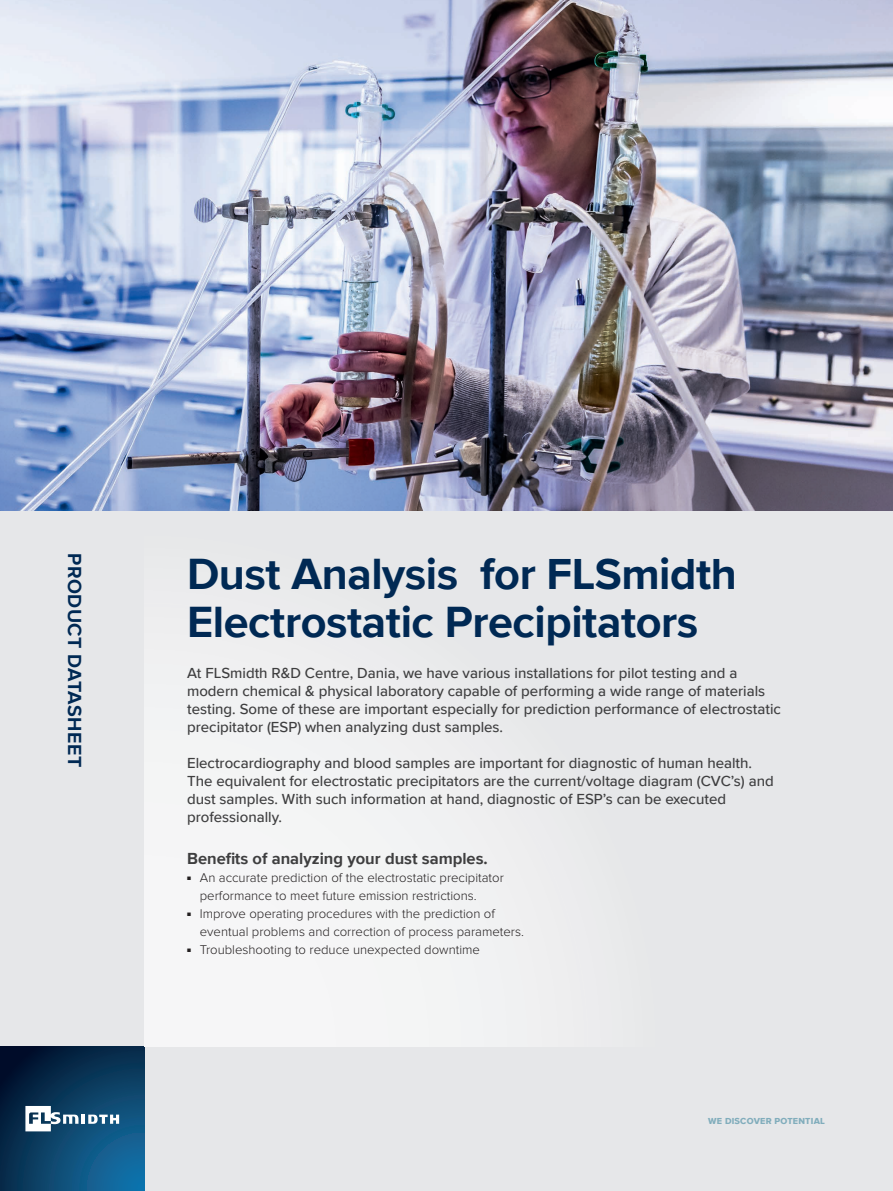
<style>
.page{position:relative;width:893px;height:1191px;background:#e6e7e9}
.page>*{position:absolute;margin:0;border:0;box-sizing:border-box;transform-origin:0 0}
.t1{font:700 45px/48px "Proxima Nova";letter-spacing:-.01em;color:#002954}
.t2{font:700 19.5px "Proxima Nova";letter-spacing:.025em;color:#002954}
.t3{font:700 16.5px "Proxima Nova";color:#3e3e3f}
.t4{font:500 15px/18px "Proxima Nova";color:#3e3e3f}
.t5{font:300 13.2px/18px "Proxima Nova";color:#231f20}
.t6{font:9px "Proxima Nova Extrabld";letter-spacing:.025em;color:#81adbc}
</style>
<div class="page">
<img style="left:0;top:0;width:893px;height:510px">
<svg style="left:0;top:1046px;width:145px;height:145px;background:#154569"></svg>
<div style="left:145px;top:684px;width:362px;height:362px;background:#f3f4f4"></div>
<h2 class="t2" style="left:89px;top:553px;width:216px;rotate:90deg">PRODUCT DATASHEET</h2>
<h1 class="t1" style="left:187px;top:548px;width:551px">Dust Analysis for FLSmidth<br>Electrostatic Precipitators</h1>
<p class="t4" style="left:187px;top:663px;width:595px">At FLSmidth R&amp;D Centre, Dania, we have various installations for pilot testing and a modern chemical &amp; physical laboratory capable of performing a wide range of materials testing. Some of these are important especially for prediction performance of electrostatic precipitator (ESP) when analyzing dust samples.</p>
<p class="t4" style="left:187px;top:753px;width:588px">Electrocardiography and blood samples are important for diagnostic of human health.<br>The equivalent for electrostatic precipitators are the current/voltage diagram (CVC’s) and dust samples. With such information at hand, diagnostic of ESP’s can be executed professionally.</p>
<p class="t3" style="left:187px;top:846px;width:302px">Benefits of analyzing your dust samples.</p>
<p class="t5" style="left:200px;top:869px;width:305px;text-indent:-13px"><sup>■</sup> An accurate prediction of the electrostatic precipitator performance to meet future emission restrictions.</p>
<p class="t5" style="left:200px;top:905px;width:326px;text-indent:-13px"><sup>■</sup> Improve operating procedures with the prediction of eventual problems and correction of process parameters.</p>
<p class="t5" style="left:187px;top:941px;width:294px"><sup>■</sup> Troubleshooting to reduce unexpected downtime</p>
<p class="t6" style="left:708px;top:1114px;width:118px">WE DISCOVER POTENTIAL</p>
</div>
